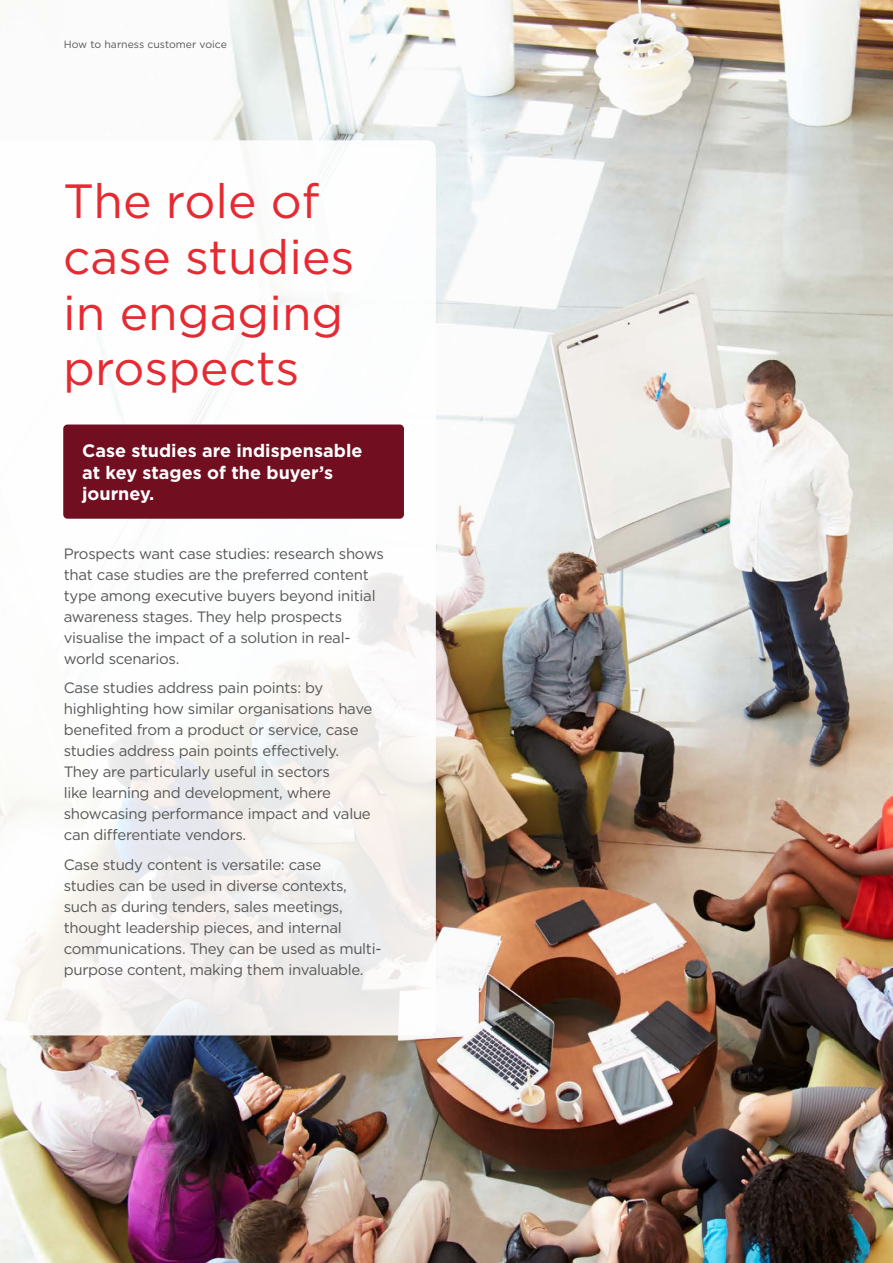
<style>
.page{position:relative;width:893px;height:1263px;background:#fff}
.page>*{position:absolute;margin:0;border:0;box-sizing:border-box;transform-origin:0 0}
.t1{font:48px/55.8px "Gotham";color:#e62a32}
.t2{font:700 18px/21.6px "Gotham";color:#fff}
.t3{font:15px/21px "Gotham";letter-spacing:-.02em;color:#575756}
.t4{font:10.5px "Gotham";color:#575756}
</style>
<div class="page">
<img style="left:0;top:0;width:893px;height:1263px">
<svg style="left:0;top:140px;width:436px;height:895px"></svg>
<div style="left:63px;top:424px;width:341px;height:95px;background:#710e20;border-radius:4px"></div>
<p class="t4" style="left:64px;top:37px;width:165px">How to harness customer voice</p>
<h1 class="t1" style="left:63px;top:172px;width:293px">The role of case studies in engaging prospects</h1>
<p class="t2" style="left:82px;top:439px;width:282px">Case studies are indispensable at key stages of the buyer’s journey.</p>
<p class="t3" style="left:64px;top:543px;width:322px">Prospects want case studies: research shows that case studies are the preferred content type among executive buyers beyond initial awareness stages. They help prospects visualise the impact of a solution in real&shy;world scenarios.</p>
<p class="t3" style="left:64px;top:677px;width:310px">Case studies address pain points: by highlighting how similar organisations have benefited from a product or service, case studies address pain points effectively.<br>They are particularly useful in sectors<br>like learning and development, where showcasing performance impact and value can differentiate vendors.</p>
<p class="t3" style="left:64px;top:854px;width:319px">Case study content is versatile: case<br>studies can be used in diverse contexts, such as during tenders, sales meetings, thought leadership pieces, and internal communications. They can be used as multi&shy;purpose content, making them invaluable.</p>
<p class="t4" style="left:443px;top:1214px;width:9px">4</p>
</div>
